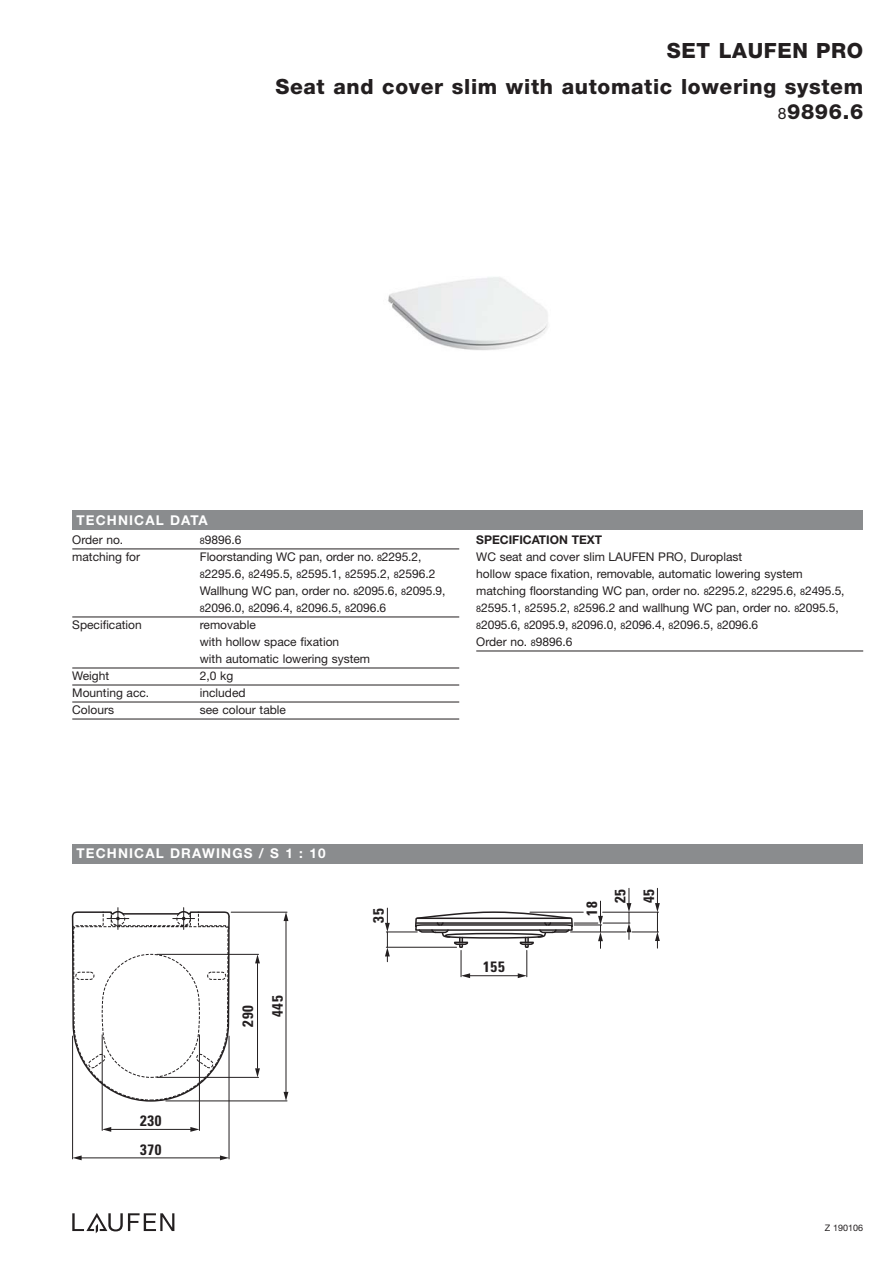
<style>
.page{position:relative;width:893px;height:1263px;background:#fff}
.page>*{position:absolute;margin:0;border:0;box-sizing:border-box;transform-origin:0 0}
.t1{font:800 21px/25.5px "Helvetica Neue";letter-spacing:.03em;color:#231f20;text-align:right}
.t2{font:700 condensed 15px/28.5px "Univers";letter-spacing:.05em;color:#231f20}
.t3{font:700 13.5px "Helvetica Neue";letter-spacing:.085em;color:#fff}
.t4{font:12px/17px "Helvetica Neue";color:#231f20}
.t5{font:700 12px "Helvetica Neue";color:#231f20}
.t6{font:9px "Helvetica Neue";color:#231f20}
.s1{font-weight:400;font-size:15.75px}
.s2{font-size:9px}
</style>
<div class="page">
<div style="left:72px;top:510px;width:791px;height:19px;background:#8a8c8e"></div>
<svg style="left:72px;top:1213px;width:102px;height:20px"></svg>
<hr style="left:72px;top:549px;width:387px;height:1px;background:#231f20">
<hr style="left:72px;top:617px;width:387px;height:1px;background:#231f20">
<hr style="left:72px;top:668px;width:387px;height:1px;background:#231f20">
<hr style="left:72px;top:685px;width:387px;height:1px;background:#231f20">
<hr style="left:72px;top:702px;width:387px;height:1px;background:#231f20">
<hr style="left:72px;top:719px;width:387px;height:1px;background:#231f20">
<hr style="left:476px;top:651px;width:387px;height:1px;background:#231f20">
<img style="left:388px;top:277px;width:160px;height:73px">
<div style="left:72px;top:844px;width:791px;height:19px;background:#8a8c8e"></div>
<svg style="left:71px;top:908px;width:160px;height:194px"></svg>
<hr style="left:102px;top:1035px;width:1px;height:95px;background:#231f20">
<hr style="left:199px;top:1035px;width:1px;height:95px;background:#231f20">
<svg style="left:102px;top:1127px;width:9px;height:5px"></svg>
<svg style="left:190px;top:1127px;width:9px;height:5px"></svg>
<hr style="left:111px;top:1129px;width:80px;height:1px;background:#231f20">
<hr style="left:166px;top:1101px;width:121px;height:1px;background:#231f20">
<hr style="left:157px;top:954px;width:102px;height:1px;background:#231f20">
<hr style="left:157px;top:1077px;width:102px;height:1px;background:#231f20">
<svg style="left:284px;top:1092px;width:4px;height:9px"></svg>
<svg style="left:284px;top:912px;width:4px;height:9px"></svg>
<hr style="left:286px;top:921px;width:1px;height:171px;background:#231f20">
<hr style="left:231px;top:912px;width:56px;height:1px;background:#231f20">
<svg style="left:255px;top:1068px;width:5px;height:9px"></svg>
<svg style="left:255px;top:954px;width:5px;height:9px"></svg>
<hr style="left:257px;top:963px;width:1px;height:105px;background:#231f20">
<hr style="left:72px;top:1036px;width:1px;height:123px;background:#231f20">
<hr style="left:229px;top:1036px;width:1px;height:123px;background:#231f20">
<svg style="left:73px;top:1155px;width:9px;height:5px"></svg>
<svg style="left:220px;top:1155px;width:9px;height:5px"></svg>
<hr style="left:81px;top:1157px;width:140px;height:1px;background:#231f20">
<svg style="left:414px;top:863px;width:246px;height:115px"></svg>
<svg style="left:385px;top:908px;width:5px;height:54px"></svg>
<hr style="left:386px;top:932px;width:31px;height:1px;background:#231f20">
<hr style="left:386px;top:947px;width:71px;height:1px;background:#231f20">
<h1 class="t1" style="left:667px;top:39px;width:198px">SET LAUFEN PRO</h1>
<h1 class="t1" style="left:275px;top:75px;width:589px">Seat and cover slim with automatic lowering system<br><span class="s1">8</span>9896.6</h1>
<p class="t3" style="left:77px;top:515px;width:133px">TECHNICAL DATA</p>
<p class="t4" style="left:72px;top:533px;width:53px">Order no.</p>
<p class="t4" style="left:200px;top:533px;width:43px"><span class="s2">8</span>9896.6</p>
<p class="t4" style="left:72px;top:550px;width:69px">matching for</p>
<p class="t4" style="left:200px;top:550px;width:247px">Floorstanding WC pan, order no. <span class="s2">8</span>2295.2, <span class="s2">8</span>2295.6, <span class="s2">8</span>2495.5, <span class="s2">8</span>2595.1, <span class="s2">8</span>2595.2, <span class="s2">8</span>2596.2<br>Wallhung WC pan, order no. <span class="s2">8</span>2095.6, <span class="s2">8</span>2095.9, <span class="s2">8</span>2096.0, <span class="s2">8</span>2096.4, <span class="s2">8</span>2096.5, <span class="s2">8</span>2096.6</p>
<p class="t4" style="left:72px;top:618px;width:71px">Specification</p>
<p class="t4" style="left:200px;top:618px;width:172px">removable<br>with hollow space fixation<br>with automatic lowering system</p>
<p class="t4" style="left:72px;top:669px;width:38px">Weight</p>
<p class="t4" style="left:200px;top:669px;width:35px">2,0 kg</p>
<p class="t4" style="left:72px;top:686px;width:79px">Mounting acc.</p>
<p class="t4" style="left:200px;top:686px;width:47px">included</p>
<p class="t4" style="left:72px;top:703px;width:43px">Colours</p>
<p class="t4" style="left:200px;top:703px;width:88px">see colour table</p>
<p class="t5" style="left:476px;top:536px;width:127px">SPECIFICATION TEXT</p>
<p class="t4" style="left:476px;top:550px;width:370px">WC seat and cover slim LAUFEN PRO, Duroplast<br>hollow space fixation, removable, automatic lowering system matching floorstanding WC pan, order no. <span class="s2">8</span>2295.2, <span class="s2">8</span>2295.6, <span class="s2">8</span>2495.5, <span class="s2">8</span>2595.1, <span class="s2">8</span>2595.2, <span class="s2">8</span>2596.2 and wallhung WC pan, order no. <span class="s2">8</span>2095.5, <span class="s2">8</span>2095.6, <span class="s2">8</span>2095.9, <span class="s2">8</span>2096.0, <span class="s2">8</span>2096.4, <span class="s2">8</span>2096.5, <span class="s2">8</span>2096.6<br>Order no. <span class="s2">8</span>9896.6</p>
<p class="t3" style="left:77px;top:849px;width:250px">TECHNICAL DRAWINGS / S 1 : 10</p>
<p class="t2" style="left:140px;top:1108px;width:23px">230<br>370</p>
<p class="t2" style="left:235px;top:1026px;width:23px;rotate:-90deg">290</p>
<p class="t2" style="left:265px;top:1017px;width:23px;rotate:-90deg">445</p>
<p class="t2" style="left:366px;top:923px;width:16px;rotate:-90deg">35</p>
<p class="t2" style="left:483px;top:954px;width:23px">155</p>
<p class="t2" style="left:579px;top:916px;width:16px;rotate:-90deg">18</p>
<p class="t2" style="left:608px;top:903px;width:16px;rotate:-90deg">25</p>
<p class="t2" style="left:636px;top:903px;width:16px;rotate:-90deg">45</p>
<p class="t6" style="left:825px;top:1224px;width:40px">Z 190106</p>
</div>
